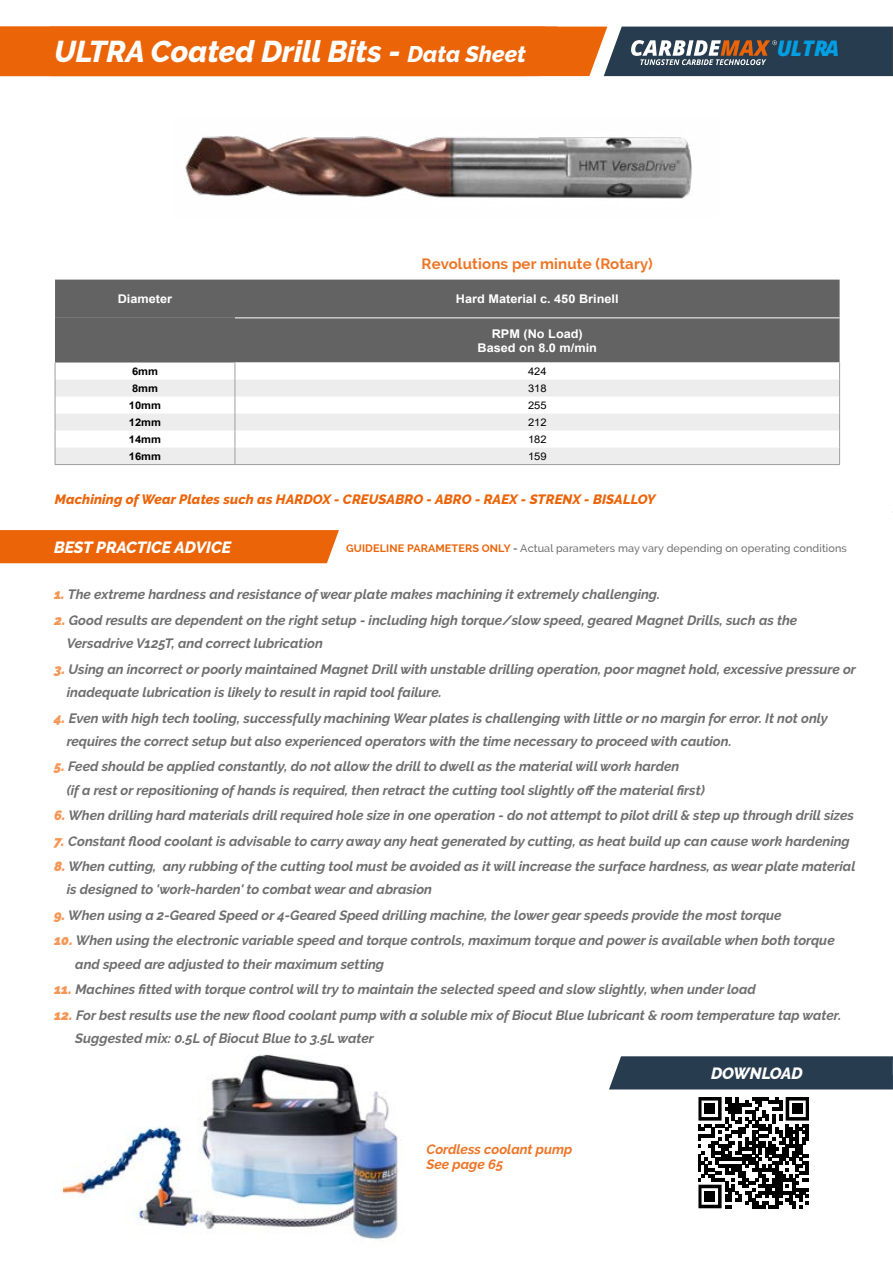
<style>
.page{position:relative;width:893px;height:1263px;background:#fff}
.page>*{position:absolute;margin:0;border:0;box-sizing:border-box;transform-origin:0 0}
.t1{font:italic 800 30px "Raleway";color:#fff}
.t2{font:italic 800 21.45px "Open Sans";letter-spacing:-.025em;color:#009fe3}
.t3{font:italic 800 16.2px "Raleway";color:#fff}
.t4{font:700 15px "Raleway";letter-spacing:.01em;color:#ee7526}
.t5{font:italic 700 13.5px/23.4px "Raleway";color:#706f6f}
.t6{font:italic 800 13.5px "Raleway";letter-spacing:.01em;color:#ec6408}
.t7{font:italic 700 13.5px/15px "Raleway";color:#ee7526}
.t8{font:700 12px/14.4px "Arial";color:#fff;text-align:center;scale:1.06 1}
.t9{font:500 10.8px "Raleway";letter-spacing:.01em;color:#706f6f}
.t10{font:700 10.5px "Arial";color:#000;scale:1.06 1}
.t11{font:10.5px "Arial";color:#000;scale:1.06 1}
.s1{font-size:22.5px}
.s2{font-weight:700;color:#ec6408}
.s3{font-weight:700}
.s4{font-weight:900;color:#f49755}
</style>
<div class="page">
<div style="left:609px;top:1056px;width:284px;height:33px;background:#273c4e"></div>
<img style="left:61px;top:1054px;width:337px;height:187px">
<div style="left:55px;top:280px;width:785px;height:82px;background:#646363"></div>
<div style="left:55px;top:318px;width:180px;height:44px;background:#646363"></div>
<svg style="left:56px;top:362px;width:783px;height:17px"></svg>
<svg style="left:56px;top:379px;width:783px;height:85px;fill:#ededed"></svg>
<hr style="left:235px;top:317px;width:605px;height:1px;background:#fff">
<svg style="left:55px;top:362px;width:1px;height:102px"></svg>
<svg style="left:235px;top:362px;width:1px;height:102px"></svg>
<svg style="left:839px;top:362px;width:1px;height:102px"></svg>
<hr style="left:55px;top:464px;width:180px;height:1px;background:#9d9d9c">
<hr style="left:235px;top:464px;width:605px;height:1px;background:#9d9d9c">
<img style="left:185px;top:135px;width:507px;height:64px">
<svg style="left:698px;top:1097px;width:111px;height:111px"></svg>
<div style="left:705px;top:1104px;width:10px;height:10px;background:#000"></div>
<div style="left:792px;top:1104px;width:10px;height:10px;background:#000"></div>
<div style="left:705px;top:1191px;width:10px;height:10px;background:#000"></div>
<svg style="left:0;top:27px;width:893px;height:49px;background:#b65f25"></svg>
<div style="left:0;top:530px;width:339px;height:33px;background:#ec6408"></div>
<h1 class="t1" style="left:54px;top:35px;width:473px">ULTRA Coated Drill Bits - <span class="s1">Data Sheet</span></h1>
<h2 class="t2" style="left:777px;top:32px;width:64px">ULTRA</h2>
<p class="t4" style="left:421px;top:255px;width:233px">Revolutions per minute (Rotary)</p>
<p class="t8" style="left:118px;top:292px;width:53px">Diameter</p>
<p class="t8" style="left:456px;top:292px;width:155px">Hard Material c. 450 Brinell</p>
<p class="t8" style="left:478px;top:326px;width:114px">RPM (No Load)<br>Based on 8.0 m/min</p>
<p class="t10" style="left:132px;top:364px;width:26px">6mm</p>
<p class="t11" style="left:528px;top:364px;width:19px">424</p>
<p class="t10" style="left:132px;top:381px;width:26px">8mm</p>
<p class="t11" style="left:528px;top:381px;width:19px">318</p>
<p class="t10" style="left:129px;top:398px;width:32px">10mm</p>
<p class="t11" style="left:528px;top:398px;width:19px">255</p>
<p class="t10" style="left:129px;top:415px;width:32px">12mm</p>
<p class="t11" style="left:528px;top:415px;width:19px">212</p>
<p class="t10" style="left:129px;top:432px;width:32px">14mm</p>
<p class="t11" style="left:528px;top:432px;width:19px">182</p>
<p class="t10" style="left:129px;top:449px;width:32px">16mm</p>
<p class="t11" style="left:528px;top:449px;width:19px">159</p>
<p class="t6" style="left:55px;top:491px;width:602px">Machining of Wear Plates such as HARDOX - CREUSABRO - ABRO - RAEX - STRENX - BISALLOY</p>
<p class="t3" style="left:54px;top:538px;width:179px">BEST PRACTICE ADVICE</p>
<p class="t9" style="left:346px;top:542px;width:502px"><span class="s2">GUIDELINE PARAMETERS ONLY</span> <span class="s3">-</span> Actual parameters may vary depending on operating conditions</p>
<p class="t5" style="left:54px;top:583px;width:608px"><span class="s4">1.</span> The extreme hardness and resistance of wear plate makes machining it extremely challenging.</p>
<p class="t5" style="left:67px;top:608px;width:732px;text-indent:-13px"><span class="s4">2.</span> Good results are dependent on the right setup - including high torque/slow speed, geared Magnet Drills, such as the<br>Versadrive V125T, and correct lubrication</p>
<p class="t5" style="left:67px;top:657px;width:791px;text-indent:-13px"><span class="s4">3.</span> Using an incorrect or poorly maintained Magnet Drill with unstable drilling operation, poor magnet hold, excessive pressure or inadequate lubrication is likely to result in rapid tool failure.</p>
<p class="t5" style="left:67px;top:706px;width:763px;text-indent:-13px"><span class="s4">4.</span> Even with high tech tooling, successfully machining Wear plates is challenging with little or no margin for error. It not only requires the correct setup but also experienced operators with the time necessary to proceed with caution.</p>
<p class="t5" style="left:67px;top:755px;width:640px;text-indent:-13px"><span class="s4">5.</span> Feed should be applied constantly, do not allow the drill to dwell as the material will work harden<br>(if a rest or repositioning of hands is required, then retract the cutting tool slightly off the material first)</p>
<p class="t5" style="left:54px;top:804px;width:801px"><span class="s4">6.</span> When drilling hard materials drill required hole size in one operation - do not attempt to pilot drill &amp; step up through drill sizes</p>
<p class="t5" style="left:54px;top:829px;width:797px"><span class="s4">7.</span> Constant flood coolant is advisable to carry away any heat generated by cutting, as heat build up can cause work hardening</p>
<p class="t5" style="left:67px;top:855px;width:790px;text-indent:-13px"><span class="s4">8.</span> When cutting, any rubbing of the cutting tool must be avoided as it will increase the surface hardness, as wear plate material is designed to 'work-harden' to combat wear and abrasion</p>
<p class="t5" style="left:54px;top:903px;width:729px"><span class="s4">9.</span> When using a 2-Geared Speed or 4-Geared Speed drilling machine, the lower gear speeds provide the most torque</p>
<p class="t5" style="left:75px;top:929px;width:761px;text-indent:-21px"><span class="s4">10.</span> When using the electronic variable speed and torque controls, maximum torque and power is available when both torque and speed are adjusted to their maximum setting</p>
<p class="t5" style="left:54px;top:978px;width:703px"><span class="s4">11.</span> Machines fitted with torque control will try to maintain the selected speed and slow slightly, when under load</p>
<p class="t5" style="left:75px;top:1003px;width:768px;text-indent:-21px"><span class="s4">12.</span> For best results use the new flood coolant pump with a soluble mix of Biocut Blue lubricant &amp; room temperature tap water.<br>Suggested mix: 0.5L of Biocut Blue to 3.5L water</p>
<p class="t7" style="left:426px;top:1142px;width:147px">Cordless coolant pump<br>See page 65</p>
<p class="t3" style="left:711px;top:1064px;width:93px">DOWNLOAD</p>
</div>
